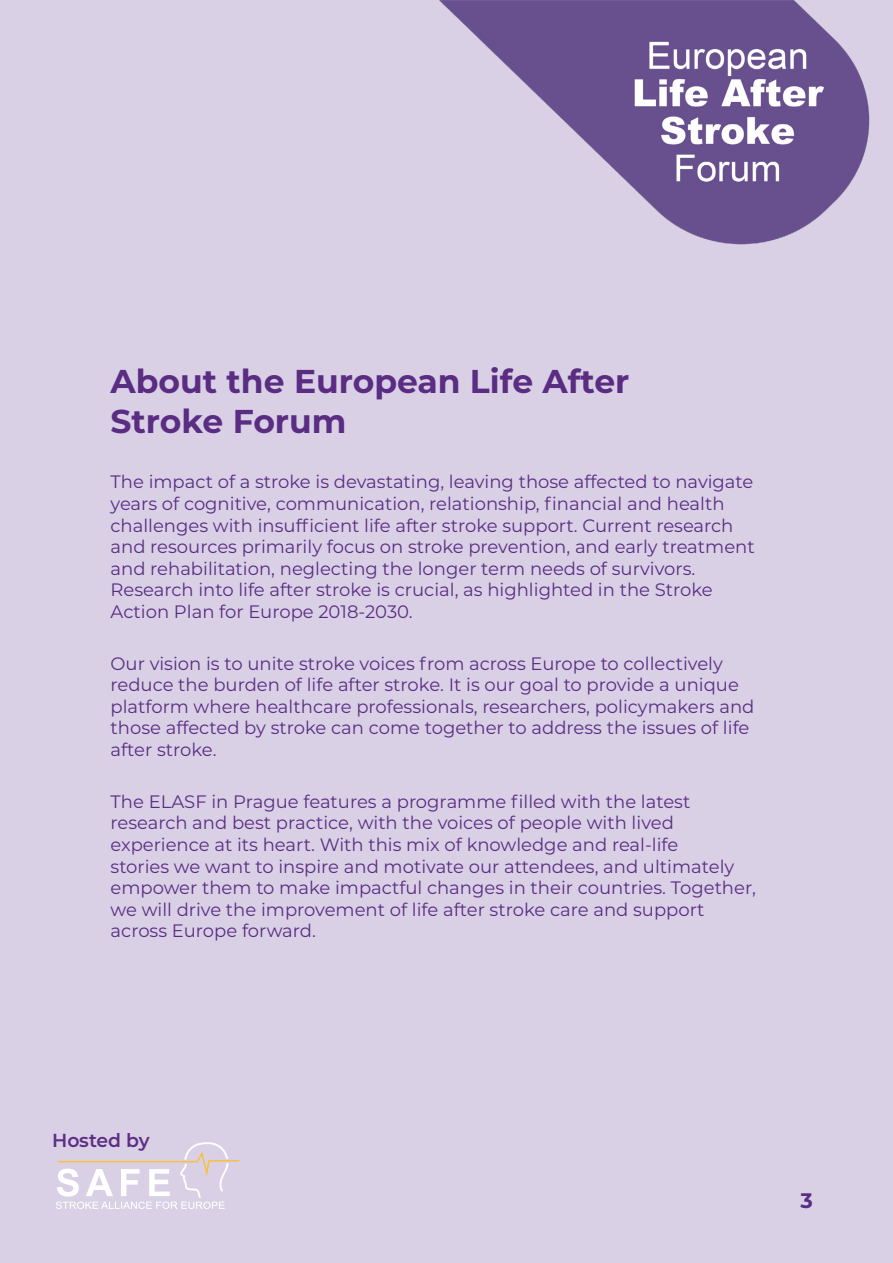
<style>
.page{position:relative;width:893px;height:1263px;background:#d9d0e6}
.page>*{position:absolute;margin:0;border:0;box-sizing:border-box;transform-origin:0 0}
.t1{font:700 33px/39.6px "Montserrat";color:#5a2d82}
.t2{font:700 21px "Montserrat";color:#5a2d82}
.t3{font:600 18.9px "Montserrat";letter-spacing:-.01em;color:#5d2e84}
.t4{font:18px/21.6px "Montserrat";color:#5a2d82}
</style>
<div class="page">
<svg style="left:56px;top:1142px;width:183px;height:67px"></svg>
<img style="left:439px;top:0;width:431px;height:245px">
<h1 class="t1" style="left:111px;top:360px;width:520px">About the European Life After<br>Stroke Forum</h1>
<p class="t4" style="left:111px;top:470px;width:646px">The impact of a stroke is devastating, leaving those affected to navigate years of cognitive, communication, relationship, financial and health challenges with insufficient life after stroke support. Current research and resources primarily focus on stroke prevention, and early treatment and rehabilitation, neglecting the longer term needs of survivors.<br>Research into life after stroke is crucial, as highlighted in the Stroke Action Plan for Europe 2018-2030.</p>
<p class="t4" style="left:111px;top:652px;width:645px">Our vision is to unite stroke voices from across Europe to collectively reduce the burden of life after stroke. It is our goal to provide a unique platform where healthcare professionals, researchers, policymakers and those affected by stroke can come together to address the issues of life after stroke.</p>
<p class="t4" style="left:111px;top:790px;width:647px">The ELASF in Prague features a programme filled with the latest research and best practice, with the voices of people with lived experience at its heart. With this mix of knowledge and real-life<br>stories we want to inspire and motivate our attendees, and ultimately empower them to make impactful changes in their countries. Together, we will drive the improvement of life after stroke care and support across Europe forward.</p>
<p class="t3" style="left:52px;top:1126px;width:99px">Hosted by</p>
<p class="t2" style="left:800px;top:1185px;width:14px">3</p>
</div>
